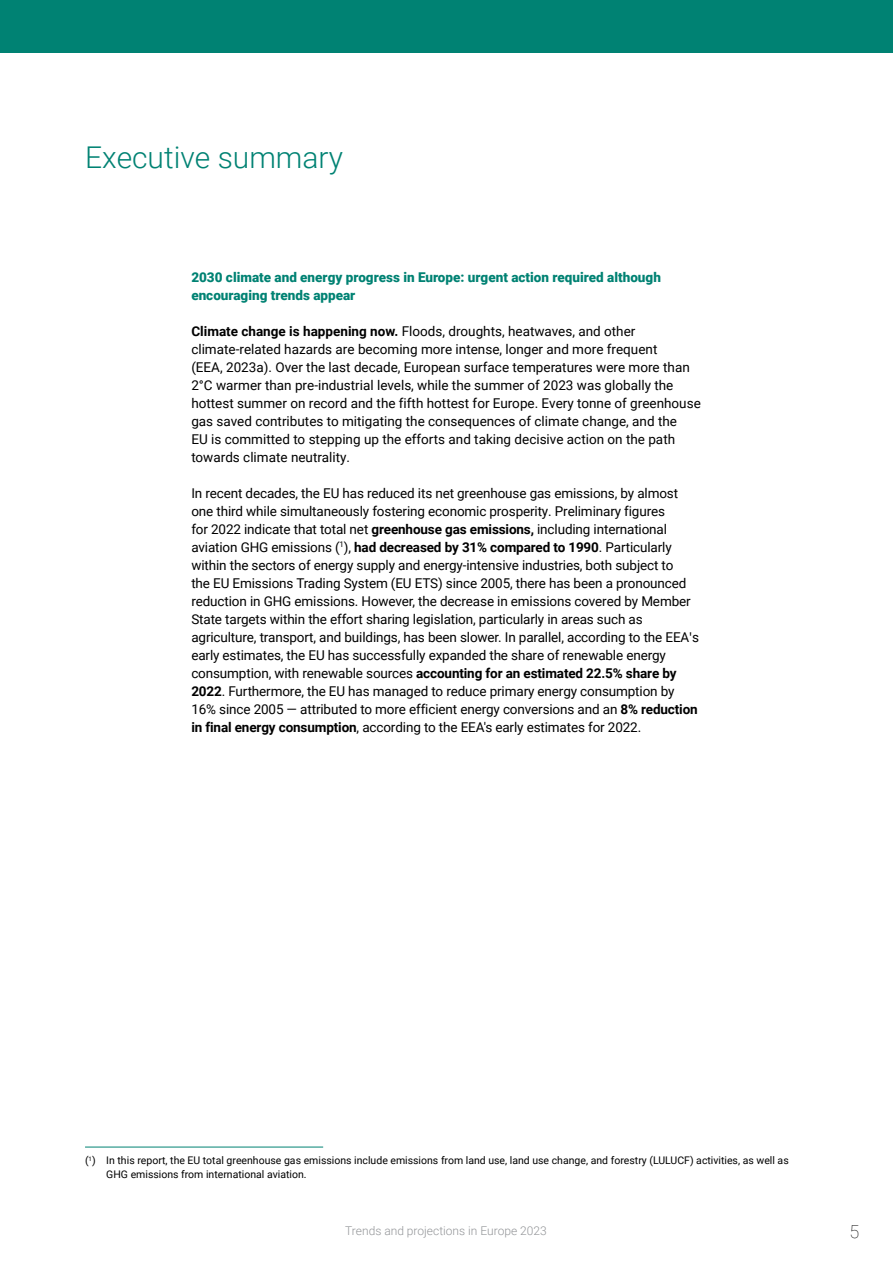
<style>
.page{position:relative;width:893px;height:1263px;background:#fff}
.page>*{position:absolute;margin:0;border:0;box-sizing:border-box;transform-origin:0 0}
.t1{font:300 30px "Roboto";color:#008273}
.t2{font:100 18px "Roboto";color:#000}
.t3{font:13.5px/18px "Roboto";letter-spacing:-.01em;color:#000}
.t4{font:900 13.5px/18px "Roboto";color:#008273}
.t5{font:300 12px "Roboto";color:#939598}
.t6{font:10.5px/13.5px "Roboto";color:#000}
.s1{font-weight:700}
.s2{font-family:"Open Sans"}
</style>
<div class="page">
<div style="left:0;top:0;width:893px;height:53px;background:#008273"></div>
<hr style="left:85px;top:1147px;width:238px;height:1px;background:#008273">
<h1 class="t1" style="left:85px;top:136px;width:259px">Executive summary</h1>
<p class="t4" style="left:191px;top:267px;width:471px">2030 climate and energy progress in Europe: urgent action required although encouraging trends appear</p>
<p class="t3" style="left:191px;top:321px;width:511px"><span class="s1">Climate change is happening now.</span> Floods, droughts, heatwaves, and other climate‑related hazards are becoming more intense, longer and more frequent<br>(EEA, 2023a). Over the last decade, European surface temperatures were more than 2°C warmer than pre-industrial levels, while the summer of 2023 was globally the hottest summer on record and the fifth hottest for Europe. Every tonne of greenhouse gas saved contributes to mitigating the consequences of climate change, and the<br>EU is committed to stepping up the efforts and taking decisive action on the path towards climate neutrality.</p>
<p class="t3" style="left:191px;top:483px;width:509px">In recent decades, the EU has reduced its net greenhouse gas emissions, by almost one third while simultaneously fostering economic prosperity. Preliminary figures<br>for 2022 indicate that total net <span class="s1">greenhouse gas emissions,</span> including international aviation GHG emissions (<sup>1</sup>), <span class="s1">had decreased by 31% compared to 1990</span>. Particularly within the sectors of energy supply and energy-intensive industries, both subject to<br>the EU Emissions Trading System (EU ETS) since 2005, there has been a pronounced reduction in GHG emissions. However, the decrease in emissions covered by Member State targets within the effort sharing legislation, particularly in areas such as agriculture, transport, and buildings, has been slower. In parallel, according to the EEA<span class="s2">'</span>s early estimates, the EU has successfully expanded the share of renewable energy consumption, with renewable sources <span class="s1">accounting for an estimated 22.5% share by 2022</span>. Furthermore, the EU has managed to reduce primary energy consumption by 16% since 2005 — attributed to more efficient energy conversions and an <span class="s1">8% reduction in final energy consumption</span>, according to the EEA's early estimates for 2022.</p>
<p class="t6" style="left:106px;top:1153px;width:684px;text-indent:-21px">(<sup>1</sup>) In this report, the EU total greenhouse gas emissions include emissions from land use, land use change, and forestry (LULUCF) activities, as well as<br>GHG emissions from international aviation.</p>
<p class="t5" style="left:345px;top:1223px;width:203px">Trends and projections in Europe 2023</p>
<h2 class="t2" style="left:849px;top:1218px;width:11px">5</h2>
</div>
